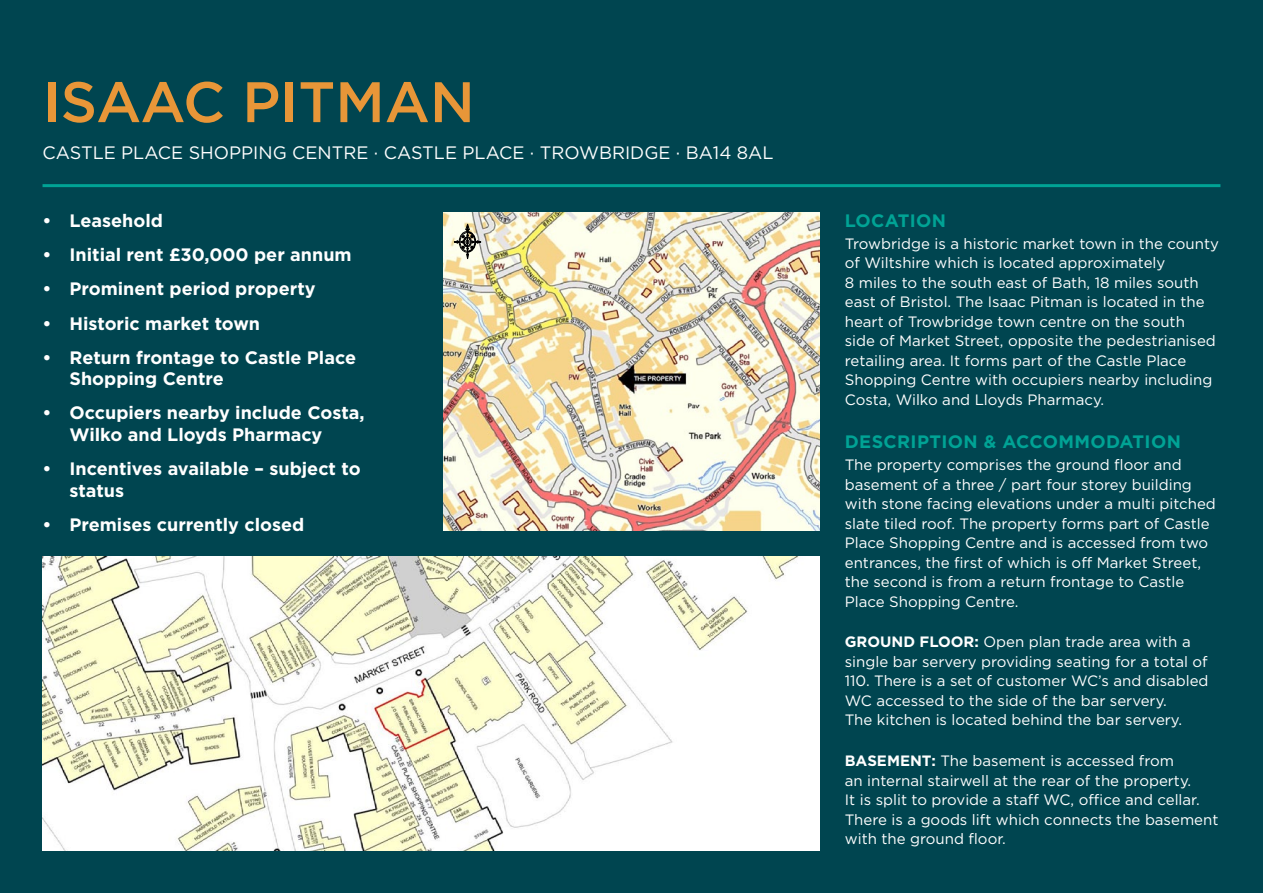
<style>
.page{position:relative;width:1263px;height:893px;background:#004550}
.page>*{position:absolute;margin:0;border:0;box-sizing:border-box;transform-origin:0 0}
.t1{font:500 57px "Gotham";color:#e89638}
.t2{font:700 18px/21.6px "Gotham";color:#fff}
.t3{font:18px "Gotham";color:#fff}
.t4{font:700 18px "Gotham";letter-spacing:.02em;color:#00a395}
.t5{font:15px/19.5px "Gotham";color:#fff}
.t6{font:700 15px "Gotham";color:#fff}
.s1{font-weight:700}
</style>
<div class="page">
<img style="left:43px;top:556px;width:776px;height:294px">
<img style="left:444px;top:213px;width:375px;height:318px">
<hr style="left:43px;top:184px;width:1177px;height:3px;background:#00a395">
<svg style="left:453px;top:223px;width:29px;height:37px"></svg>
<h1 class="t1" style="left:43px;top:70px;width:434px">ISAAC PITMAN</h1>
<p class="t3" style="left:43px;top:142px;width:719px">Castle Place Shopping Centre · Castle Place · Trowbridge · BA14 8AL</p>
<p class="t2" style="left:43px;top:210px;width:122px">• Leasehold</p>
<p class="t2" style="left:43px;top:244px;width:311px">• I nitial rent £30,000 per annum</p>
<p class="t2" style="left:43px;top:278px;width:275px">• Prominent period property</p>
<p class="t2" style="left:43px;top:312px;width:219px">• Historic market town</p>
<p class="t2" style="left:70px;top:346px;width:288px;text-indent:-27px">• Return frontage to Castle Place<br>Shopping Centre</p>
<p class="t2" style="left:70px;top:402px;width:297px;text-indent:-27px">• Occupiers nearby include Costa,<br>Wilko and Lloyds Pharmacy</p>
<p class="t2" style="left:70px;top:458px;width:293px;text-indent:-27px">• I ncentives available – subject to status</p>
<p class="t2" style="left:43px;top:514px;width:263px">• Premises currently closed</p>
<p class="t4" style="left:845px;top:210px;width:103px">Locatio n</p>
<p class="t5" style="left:845px;top:233px;width:376px">Trowbridge is a historic market town in the county of Wiltshire which is located approximately<br>8 miles to the south east of Bath, 18 miles south east of Bristol. The Isaac Pitman is located in the heart of Trowbridge town centre on the south<br>side of Market Street, opposite the pedestrianised retailing area. It forms part of the Castle Place Shopping Centre with occupiers nearby including Costa, Wilko and Lloyds Pharmacy.</p>
<p class="t4" style="left:845px;top:431px;width:261px">Description &amp; Accommoda</p>
<p class="t4" style="left:1132px;top:431px;width:50px">tion</p>
<p class="t5" style="left:845px;top:455px;width:372px">The property comprises the ground floor and basement of a three / part four storey building with stone facing elevations under a multi pitched slate tiled roof. The property forms part of Castle Place Shopping Centre and is accessed from two entrances, the first of which is off Market Street, the second is from a return frontage to Castle Place Shopping Centre.</p>
<p class="t6" style="left:845px;top:633px;width:97px">Ground floo</p>
<p class="t5" style="left:845px;top:632px;width:365px;text-indent:119px"><span class="s1">r:</span> Open plan trade area with a single bar servery providing seating for a total of 110. There is a set of customer WC’s and disabled WC accessed to the side of the bar servery.<br>The kitchen is located behind the bar servery.</p>
<p class="t6" style="left:845px;top:752px;width:22px">Base</p>
<p class="t5" style="left:845px;top:751px;width:375px;text-indent:42px"><span class="s1">ment:</span> The basement is accessed from<br>an internal stairwell at the rear of the property.<br>It is split to provide a staff WC, office and cellar.<br>There is a goods lift which connects the basement with the ground floor.</p>
</div>
